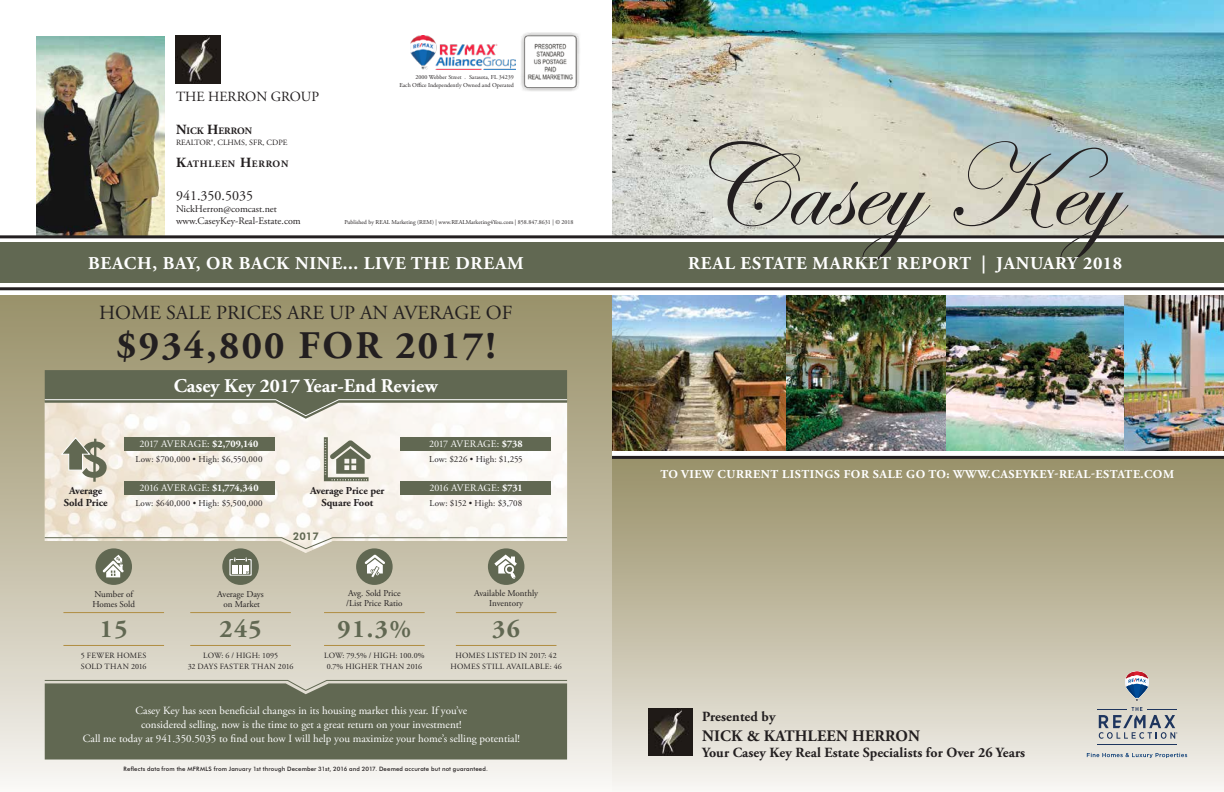
<style>
.page{position:relative;width:1224px;height:792px;background:#fff}
.page>*{position:absolute;margin:0;border:0;box-sizing:border-box;transform-origin:0 0}
.t1{font:118.7px "Edwardian Script ITC";letter-spacing:.01em;color:#231f20}
.t2{font:800 50.9px "Futura BT";color:#616852}
.t3{font:700 39px "Adobe Garamond Pro";letter-spacing:.06em;color:#231f20}
.t4{font:700 25.2px "Adobe Garamond Pro";letter-spacing:.06em;color:#616852}
.t5{font:20px "Adobe Garamond Pro";color:#231f20}
.t6{font:700 19.4px "Adobe Garamond Pro";color:#fff}
.t7{font:700 18px "Adobe Garamond Pro";letter-spacing:.045em;color:#fff}
.t8{font:700 16px "Adobe Garamond Pro";letter-spacing:.01em;color:#231f20}
.t9{font:700 14px "Adobe Garamond Pro";letter-spacing:.01em;color:#231f20}
.t10{font:14px "Adobe Garamond Pro";color:#231f20}
.t11{font:700 12px "Adobe Garamond Pro";letter-spacing:.045em;color:#fff}
.t12{font:11px/14px "Adobe Garamond Pro";color:#fff;text-align:center}
.t13{font:700 10.6px/12.7px "Adobe Garamond Pro";color:#231f20;text-align:center}
.t14{font:800 10.6px "Futura BT";color:#616852}
.t15{font:10px "Adobe Garamond Pro";letter-spacing:.01em;color:#fff}
.t16{font:10px/12px "Adobe Garamond Pro";color:#231f20}
.t17{font:700 9.8px "Adobe Garamond Pro";letter-spacing:.07em;color:#231f20}
.t18{font:700 9.8px "Adobe Garamond Pro";color:#231f20}
.t19{font:9px/10px "Adobe Garamond Pro";color:#231f20;text-align:center}
.t20{font:9px "Adobe Garamond Pro";letter-spacing:.03em;color:#231f20}
.t21{font:8px/11px "Adobe Garamond Pro";letter-spacing:.015em;color:#231f20;text-align:center}
.t22{font:8px/11px "Adobe Garamond Pro";letter-spacing:.04em;color:#231f20;text-align:center}
.t23{font:8px/11px "Adobe Garamond Pro";letter-spacing:.035em;color:#231f20}
.t24{font:6px/8px "Adobe Garamond Pro";color:#231f20;text-align:right}
.t25{font:500 6px "Futura BT";letter-spacing:.025em;color:#231f20}
.s1{font-size:14px}
.s2{font-weight:700}
</style>
<div class="page">
<div style="left:612px;top:459px;width:612px;height:333px;background:linear-gradient(to bottom,#978e65,#f4f1ed)"></div>
<div style="left:0;top:295px;width:612px;height:497px;background:linear-gradient(to bottom,#978e65,#f5f3ef)"></div>
<img style="left:612px;top:0;width:612px;height:235px">
<div style="left:0;top:243px;width:1224px;height:40px;background:#616852"></div>
<svg style="left:1087px;top:753px;width:100px;height:5px"></svg>
<hr style="left:1097px;top:744px;width:80px;height:1px;background:#1e355e">
<hr style="left:1097px;top:709px;width:30px;height:1px;background:#1e355e">
<svg style="left:1099px;top:707px;width:78px;height:32px;background:#b0b3b4"></svg>
<svg style="left:1125px;top:671px;width:24px;height:30px"></svg>
<img style="left:648px;top:708px;width:44px;height:48px">
<img style="left:411px;top:35px;width:104px;height:34px">
<img style="left:521px;top:32px;width:59px;height:59px">
<img style="left:176px;top:36px;width:44px;height:47px">
<img style="left:36px;top:36px;width:128px;height:199px">
<hr style="left:0;top:235px;width:1224px;height:3px;background:#231f20">
<hr style="left:0;top:287px;width:1224px;height:3px;background:#231f20">
<hr style="left:612px;top:456px;width:612px;height:3px;background:#231f20">
<img style="left:612px;top:295px;width:612px;height:156px">
<img style="left:45px;top:419px;width:522px;height:118px">
<div style="left:222px;top:548px;width:37px;height:37px;background:#616852;border-radius:50%"></div>
<hr style="left:190px;top:645px;width:101px;height:1px;background:#b08e42">
<hr style="left:190px;top:612px;width:101px;height:1px;background:#b08e42">
<div style="left:95px;top:548px;width:37px;height:37px;background:#616852;border-radius:50%"></div>
<hr style="left:63px;top:645px;width:101px;height:1px;background:#b08e42">
<hr style="left:63px;top:612px;width:101px;height:1px;background:#b08e42">
<div style="left:356px;top:548px;width:37px;height:37px;background:#616852;border-radius:50%"></div>
<hr style="left:324px;top:645px;width:101px;height:1px;background:#b08e42">
<hr style="left:324px;top:612px;width:101px;height:1px;background:#b08e42">
<div style="left:45px;top:692px;width:522px;height:68px;background:#616852"></div>
<svg style="left:60px;top:436px;width:31px;height:35px"></svg>
<div style="left:124px;top:437px;width:150px;height:14px;background:#616852"></div>
<div style="left:401px;top:437px;width:150px;height:14px;background:#616852"></div>
<div style="left:124px;top:481px;width:150px;height:14px;background:#616852"></div>
<div style="left:401px;top:481px;width:150px;height:14px;background:#616852"></div>
<div style="left:488px;top:548px;width:36px;height:37px;background:#616852;border-radius:50%"></div>
<hr style="left:456px;top:645px;width:100px;height:1px;background:#b08e42">
<hr style="left:456px;top:612px;width:100px;height:1px;background:#b08e42">
<svg style="left:44px;top:370px;width:524px;height:49px"></svg>
<svg style="left:44px;top:537px;width:524px;height:42px;background:#bdbaa6"></svg>
<svg style="left:44px;top:679px;width:524px;height:13px;background:#868a77"></svg>
<svg style="left:324px;top:437px;width:47px;height:44px;background:#aeafa1"></svg>
<p class="t10" style="left:176px;top:88px;width:145px">THE HERRON GROUP</p>
<p class="t18" style="left:176px;top:125px;width:77px"><span class="s1">N</span>ICK <span class="s1">H</span>ERRON</p>
<p class="t21" style="left:176px;top:137px;width:113px">REALTOR®, CLHMS, SFR, CDPE</p>
<p class="t17" style="left:176px;top:158px;width:114px"><span class="s1">K</span>ATHLEEN <span class="s1">H</span>ERRON</p>
<p class="t10" style="left:176px;top:187px;width:78px">941.350.5035</p>
<p class="t16" style="left:176px;top:203px;width:126px">NickHerron@comcast.net www.CaseyKey-Real-Estate.com</p>
<p class="t24" style="left:399px;top:73px;width:116px">2000 Webber Street . Sarasota, FL 34239<br>Each Office Independently Owned and Operated</p>
<p class="t24" style="left:344px;top:218px;width:231px">Published by REAL Marketing (REM) | www.REALMarketing4You.com | 858.847.8631 | © 2018</p>
<h3 class="t7" style="left:88px;top:253px;width:437px">BEACH, BAY, OR BACK NINE... LIVE THE DREAM</h3>
<h3 class="t5" style="left:99px;top:301px;width:415px">HOME SALE PRICES ARE UP AN AVERAGE OF</h3>
<h3 class="t3" style="left:116px;top:323px;width:381px">$934,800 FOR 2017!</h3>
<h3 class="t6" style="left:174px;top:374px;width:265px">Casey Key 2017 Year-End Review</h3>
<h2 class="t2" style="left:79px;top:429px;width:33px">$</h2>
<p class="t13" style="left:64px;top:484px;width:45px">Average<br>Sold Price</p>
<p class="t13" style="left:310px;top:484px;width:76px">Average Price per<br>Square Foot</p>
<p class="t14" style="left:293px;top:530px;width:27px">2017</p>
<p class="t15" style="left:140px;top:438px;width:120px">2017 AVERAGE: <span class="s2">$2,709,140</span></p>
<p class="t15" style="left:429px;top:438px;width:95px">2017 AVERAGE: <span class="s2">$738</span></p>
<p class="t15" style="left:139px;top:482px;width:121px">2016 AVERAGE: <span class="s2">$1,774,340</span></p>
<p class="t15" style="left:429px;top:482px;width:95px">2016 AVERAGE: <span class="s2">$731</span></p>
<p class="t20" style="left:136px;top:454px;width:128px">Low: $700,000 • High: $6,550,000</p>
<p class="t19" style="left:429px;top:455px;width:95px">Low: $226 • High: $1,255</p>
<p class="t20" style="left:135px;top:498px;width:129px">Low: $640,000 • High: $5,500,000</p>
<p class="t19" style="left:430px;top:499px;width:94px">Low: $152 • High: $3,708</p>
<p class="t19" style="left:92px;top:590px;width:44px;text-align:left">Number of<br>Homes Sold</p>
<h3 class="t4" style="left:100px;top:615px;width:29px">15</h3>
<p class="t23" style="left:81px;top:650px;width:67px">5 FEWER HOMES<br>SOLD THAN 2016</p>
<p class="t19" style="left:217px;top:590px;width:48px">Average Days on Market</p>
<h3 class="t4" style="left:219px;top:615px;width:44px">245</h3>
<p class="t21" style="left:188px;top:650px;width:107px">LOW: 6 / HIGH: 1095<br>32 DAYS FASTER THAN 2016</p>
<p class="t19" style="left:346px;top:588px;width:58px;text-align:left">Avg. Sold Price /List Price Ratio</p>
<h3 class="t4" style="left:337px;top:615px;width:75px">91.3%</h3>
<p class="t21" style="left:324px;top:650px;width:102px;text-align:left">LOW: 79.5% / HIGH: 100.0%<br>0.7% HIGHER THAN 2016</p>
<p class="t19" style="left:474px;top:588px;width:66px">Available Monthly<br>Inventory</p>
<h3 class="t4" style="left:492px;top:615px;width:29px">36</h3>
<p class="t22" style="left:451px;top:650px;width:113px">HOMES LISTED IN 2017: 42<br>HOMES STILL AVAILABLE: 46</p>
<p class="t12" style="left:83px;top:704px;width:438px">Casey Key has seen beneficial changes in its housing market this year. If you’ve<br>considered selling, now is the time to get a great return on your investment!<br>Call me today at 941.350.5035 to find out how I will help you maximize your home’s selling potential!</p>
<p class="t25" style="left:124px;top:765px;width:366px">Reflects data from the MFRMLS from January 1st through December 31st, 2016 and 2017. Deemed accurate but not guaranteed.</p>
<h1 class="t1" style="left:688px;top:122px;width:431px">Casey Key</h1>
<h3 class="t7" style="left:688px;top:253px;width:435px">REAL ESTATE MARKET REPORT | JANUARY 2018</h3>
<p class="t11" style="left:660px;top:467px;width:515px">TO VIEW CURRENT LISTINGS FOR SALE GO TO: WWW.CASEYKEY-REAL-ESTATE.COM</p>
<p class="t9" style="left:702px;top:709px;width:75px">Presented by</p>
<h3 class="t8" style="left:702px;top:726px;width:219px">NICK &amp; KATHLEEN HERRON</h3>
<p class="t9" style="left:702px;top:745px;width:325px">Your Casey Key Real Estate Specialists for Over 26 Years</p>
</div>
